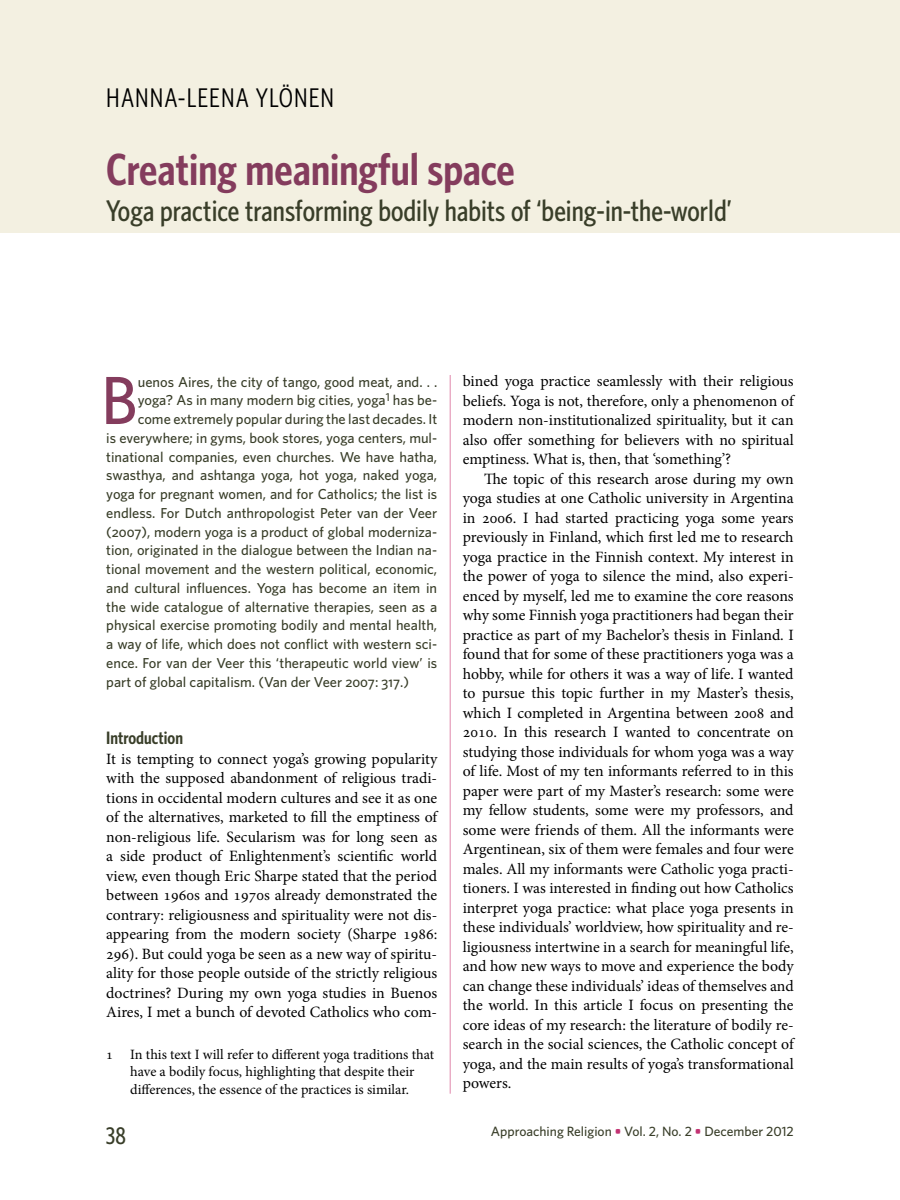
<style>
.page{position:relative;width:900px;height:1200px;background:#fff}
.page>*{position:absolute;margin:0;border:0;box-sizing:border-box;transform-origin:0 0}
.t1{font:500 68.25px "Whitney";color:#843c5d}
.t2{font:600 45px "Whitney Condensed";color:#843c5d}
.t3{font:500 30px "Whitney Condensed";color:#393e29}
.t4{font:27px "Whitney Condensed";letter-spacing:.04em;color:#000}
.t5{font:500 24px "Whitney Condensed";color:#393e29}
.t6{font:600 18px "Whitney Condensed";color:#393e29}
.t7{font:15.75px/19.5px "Minion Pro";letter-spacing:-.005em;color:#000;text-align:justify}
.t8{font:500 14.4px "Whitney";color:#393e29}
.t9{font:14.25px/17.2px "Minion Pro";color:#000;text-align:center}
.t10{font:500 13.5px "Whitney";color:#393e29}
.s1{font-family:"Whitney Medium SC";font-weight:400}
.s2{font-weight:700;color:#c23272}
</style>
<div class="page">
<hr style="left:450px;top:375px;width:1px;height:719px;background:#e087ac">
<div style="left:0;top:0;width:900px;height:232px;background:#f3f0e1"></div>
<h3 class="t4" style="left:106px;top:81px;width:229px">HANNA-LEENA YLÖNEN</h3>
<h2 class="t2" style="left:106px;top:142px;width:410px">Creating meaningful space</h2>
<h3 class="t3" style="left:106px;top:192px;width:627px">Yoga practice transforming bodily habits of ‘being-in-the-world’</h3>
<h1 class="t1" style="left:101px;top:355px;width:39px">B</h1>
<p class="t8" style="left:138px;top:372px;width:301px">uenos Aires, the city of tango, good meat, and. . .</p>
<p class="t8" style="left:138px;top:391px;width:301px">yoga? As in many modern big cities, yoga<sup>1</sup> has be-</p>
<p class="t8" style="left:138px;top:409px;width:301px">come extremely popular during the last decades. It</p>
<p class="t8" style="left:106px;top:428px;width:332px">is everywhere; in gyms, book stores, yoga centers, mul-</p>
<p class="t8" style="left:106px;top:447px;width:332px">tinational companies, even churches. We have hatha,</p>
<p class="t8" style="left:106px;top:466px;width:332px">swasthya, and ashtanga yoga, hot yoga, naked yoga,</p>
<p class="t8" style="left:106px;top:484px;width:332px">yoga for pregnant women, and for Catholics; the list is</p>
<p class="t8" style="left:106px;top:503px;width:332px">endless. For Dutch anthropologist Peter van der Veer</p>
<p class="t8" style="left:106px;top:522px;width:332px">(<span class="s1">2007</span>), modern yoga is a product of global moderniza-</p>
<p class="t8" style="left:106px;top:541px;width:332px">tion, originated in the dialogue between the Indian na-</p>
<p class="t8" style="left:106px;top:559px;width:332px">tional movement and the western political, economic,</p>
<p class="t8" style="left:106px;top:578px;width:332px">and cultural influences. Yoga has become an item in</p>
<p class="t8" style="left:106px;top:597px;width:332px">the wide catalogue of alternative therapies, seen as a</p>
<p class="t8" style="left:106px;top:616px;width:332px">physical exercise promoting bodily and mental health,</p>
<p class="t8" style="left:106px;top:634px;width:332px">a way of life, which does not conflict with western sci-</p>
<p class="t8" style="left:106px;top:653px;width:332px">ence. For van der Veer this ‘therapeutic world view’ is</p>
<p class="t8" style="left:106px;top:672px;width:304px">part of global capitalism. (Van der Veer <span class="s1">2007</span>: <span class="s1">317</span>.)</p>
<p class="t6" style="left:106px;top:727px;width:78px">Introduction</p>
<p class="t7" style="left:106px;top:749px;width:333px">It is tempting to connect yoga’s growing popularity with the supposed abandonment of religious tradi&shy;tions in occidental modern cultures and see it as one of the alternatives, marketed to fill the emptiness of non-religious life. Secularism was for long seen as a side product of Enlightenment’s scientific world view, even though Eric Sharpe stated that the period between 1960s and 1970s already demonstrated the contrary: religiousness and spirituality were not dis&shy;appearing from the modern society (Sharpe 1986:<br>296). But could yoga be seen as a new way of spiritu&shy;ality for those people outside of the strictly religious doctrines? During my own yoga studies in Buenos Aires, I met a bunch of devoted Catholics who com-</p>
<p class="t9" style="left:106px;top:1046px;width:329px">1 In this text I will refer to different yoga traditions that have a bodily focus, highlighting that despite their differences, the essence of the practices is similar.</p>
<p class="t7" style="left:463px;top:372px;width:332px">bined yoga practice seamlessly with their religious beliefs. Yoga is not, therefore, only a phenomenon of modern non-institutionalized spirituality, but it can also offer something for believers with no spiritual emptiness. What is, then, that ‘something’?</p>
<p class="t7" style="left:463px;top:469px;width:333px;text-indent:21px">The topic of this research arose during my own yoga studies at one Catholic university in Argentina in 2006. I had started practicing yoga some years previously in Finland, which first led me to research yoga practice in the Finnish context. My interest in the power of yoga to silence the mind, also experi&shy;enced by myself, led me to examine the core reasons why some Finnish yoga practitioners had began their practice as part of my Bachelor’s thesis in Finland. I found that for some of these practitioners yoga was a hobby, while for others it was a way of life. I wanted to pursue this topic further in my Master’s thesis, which I completed in Argentina between 2008 and 2010. In this research I wanted to concentrate on studying those individuals for whom yoga was a way of life. Most of my ten informants referred to in this paper were part of my Master’s research: some were my fellow students, some were my professors, and some were friends of them. All the informants were Argentinean, six of them were females and four were males. All my informants were Catholic yoga practi&shy;tioners. I was interested in finding out how Catholics interpret yoga practice: what place yoga presents in these individuals’ worldview, how spirituality and re&shy;ligiousness intertwine in a search for meaningful life, and how new ways to move and experience the body can change these individuals’ ideas of themselves and the world. In this article I focus on presenting the core ideas of my research: the literature of bodily re&shy;search in the social sciences, the Catholic concept of yoga, and the main results of yoga’s transformational powers.</p>
<h3 class="t5" style="left:106px;top:1121px;width:21px">38</h3>
<p class="t10" style="left:491px;top:1122px;width:304px">Approaching Religion <span class="s2">•</span> Vol. 2, No. 2 <span class="s2">•</span> December 2012</p>
</div>
